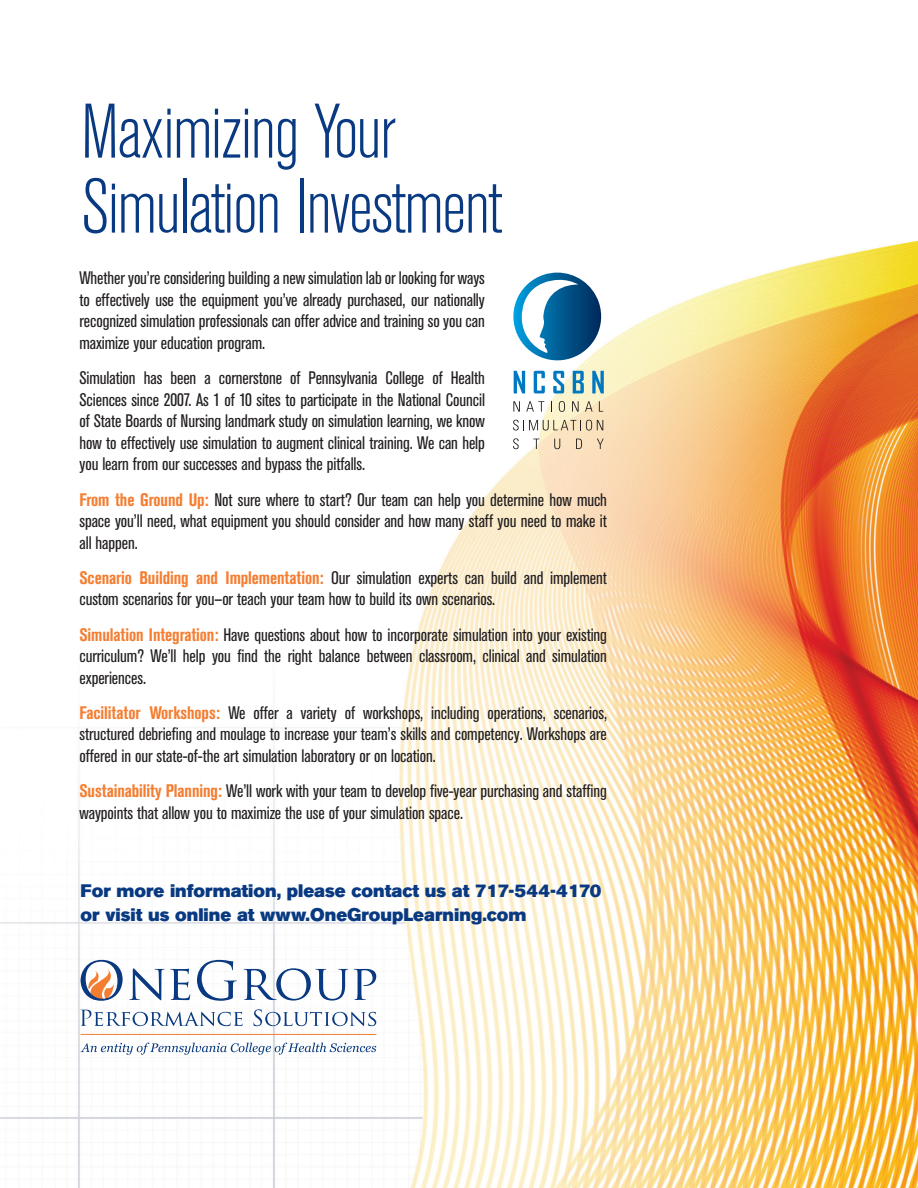
<style>
.page{position:relative;width:918px;height:1188px;background:#fff}
.page>*{position:absolute;margin:0;border:0;box-sizing:border-box;transform-origin:0 0}
.t1{font:300 condensed 76.5px/75px "Akzidenz Grotesk BE";letter-spacing:-.025em;color:#083981}
.t2{font:condensed 18px/21.6px "Akzidenz Grotesk BE";letter-spacing:-.005em;color:#231f20;text-align:justify}
.t3{font:18px/24px "Akzidenz Grotesk BE Super";color:#083981}
.s1{font-weight:700;color:#f47d31}
</style>
<div class="page">
<img style="left:0;top:240px;width:918px;height:948px">
<svg style="left:508px;top:273px;width:99px;height:120px"></svg>
<svg style="left:513px;top:401px;width:7px;height:11px"></svg>
<svg style="left:526px;top:401px;width:18px;height:11px"></svg>
<svg style="left:559px;top:401px;width:6px;height:11px"></svg>
<svg style="left:572px;top:401px;width:7px;height:11px"></svg>
<svg style="left:585px;top:401px;width:8px;height:11px"></svg>
<svg style="left:599px;top:401px;width:4px;height:11px"></svg>
<svg style="left:513px;top:420px;width:90px;height:11px"></svg>
<svg style="left:513px;top:438px;width:6px;height:11px"></svg>
<svg style="left:533px;top:439px;width:6px;height:10px"></svg>
<svg style="left:554px;top:439px;width:6px;height:10px"></svg>
<svg style="left:576px;top:439px;width:6px;height:10px"></svg>
<svg style="left:597px;top:439px;width:7px;height:10px"></svg>
<svg style="left:81px;top:960px;width:42px;height:41px"></svg>
<svg style="left:129px;top:968px;width:61px;height:32px"></svg>
<svg style="left:197px;top:960px;width:40px;height:41px"></svg>
<svg style="left:244px;top:968px;width:104px;height:33px"></svg>
<svg style="left:354px;top:969px;width:22px;height:31px"></svg>
<svg style="left:81px;top:1010px;width:162px;height:16px"></svg>
<svg style="left:254px;top:1009px;width:122px;height:17px"></svg>
<svg style="left:81px;top:1043px;width:295px;height:12px"></svg>
<hr style="left:81px;top:1034px;width:295px;height:1px;background:#f47d31">
<h1 class="t1" style="left:81px;top:96px;width:423px">Maximizing Your<br>Simulation Investment</h1>
<p class="t2" style="left:80px;top:267px;width:407px">Whether you’re considering building a new simulation lab or looking for ways to effectively use the equipment you’ve already purchased, our nationally recognized simulation professionals can offer advice and training so you can maximize your education program.</p>
<p class="t2" style="left:80px;top:367px;width:407px">Simulation has been a cornerstone of Pennsylvania College of Health Sciences since 2007. As 1 of 10 sites to participate in the National Council of State Boards of Nursing landmark study on simulation learning, we know how to effectively use simulation to augment clinical training. We can help you learn from our successes and bypass the pitfalls.</p>
<p class="t2" style="left:80px;top:489px;width:529px"><span class="s1">From the Ground Up:</span> Not sure where to start? Our team can help you determine how much space you’ll need, what equipment you should consider and how many staff you need to make it all happen.</p>
<p class="t2" style="left:80px;top:567px;width:529px"><span class="s1">Scenario Building and Implementation:</span> Our simulation experts can build and implement custom scenarios for you—or teach your team how to build its own scenarios.</p>
<p class="t2" style="left:80px;top:624px;width:529px"><span class="s1">Simulation Integration:</span> Have questions about how to incorporate simulation into your existing curriculum? We’ll help you find the right balance between classroom, clinical and simulation experiences.</p>
<p class="t2" style="left:80px;top:702px;width:529px"><span class="s1">Facilitator Workshops:</span> We offer a variety of workshops, including operations, scenarios, structured debriefing and moulage to increase your team’s skills and competency. Workshops are offered in our state-of-the art simulation laboratory or on location.</p>
<p class="t2" style="left:80px;top:780px;width:529px"><span class="s1">Sustainability Planning:</span> We’ll work with your team to develop five-year purchasing and staffing waypoints that allow you to maximize the use of your simulation space.</p>
<p class="t3" style="left:81px;top:879px;width:522px">For more information, please contact us at 717-544-4170 or visit us online at www.OneGroupLearning.com</p>
</div>
